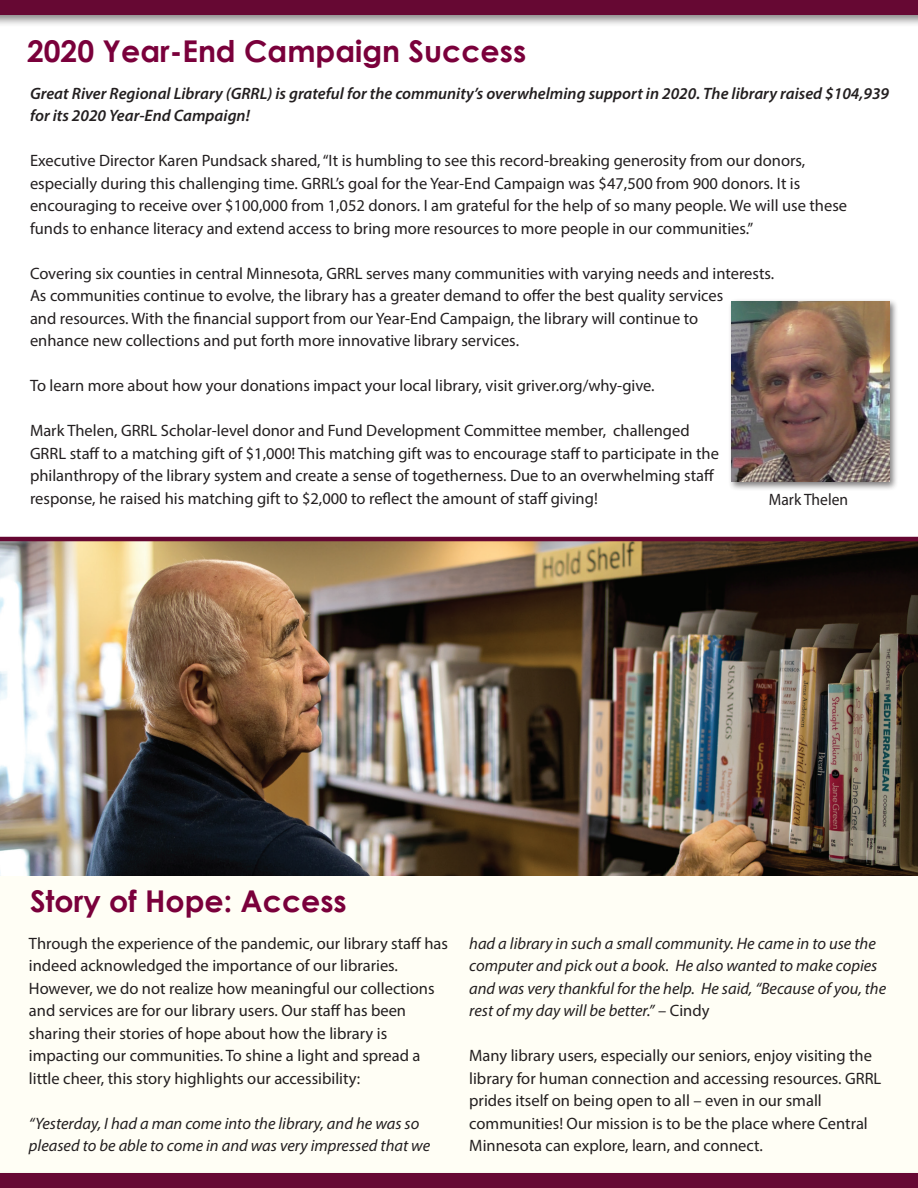
<style>
.page{position:relative;width:918px;height:1188px;background:#fff}
.page>*{position:absolute;margin:0;border:0;box-sizing:border-box;transform-origin:0 0}
.t1{font:700 30px "Century Gothic";color:#7a003b}
.t2{font:16.5px/22.5px "Myriad Pro";color:#231f20}
.t3{font:italic 16.5px/22.5px "Myriad Pro";color:#231f20}
.t4{font:italic 600 16.5px/22.5px "Myriad Pro";color:#231f20}
.t5{font:16.5px "Myriad Pro";color:#231f20;scale:.94 1}
.s1{font-style:normal}
</style>
<div class="page">
<div style="left:0;top:541px;width:918px;height:646px;background:#fffef5"></div>
<div style="left:0;top:0;width:918px;height:27px;background:#231f20;opacity:.55"></div>
<div style="left:0;top:0;width:918px;height:15px;background:#660833"></div>
<div style="left:0;top:1170px;width:918px;height:18px;background:#faf9f0"></div>
<div style="left:0;top:1173px;width:918px;height:15px;background:#660833"></div>
<img style="left:0;top:541px;width:918px;height:334px">
<div style="left:728px;top:298px;width:170px;height:194px;background:#231f20;opacity:.59"></div>
<img style="left:731px;top:301px;width:158px;height:181px">
<hr style="left:0;top:537px;width:918px;height:4px;background:#650732">
<h1 class="t1" style="left:27px;top:28px;width:501px">2020 Year-End Campaign Success</h1>
<p class="t4" style="left:30px;top:82px;width:861px">Great River Regional Library (GRRL) is grateful for the community’s overwhelming support in 2020. The library raised $104,939 for its 2020 Year-End Campaign!</p>
<p class="t2" style="left:30px;top:149px;width:819px">Executive Director Karen Pundsack shared, “It is humbling to see this record-breaking generosity from our donors, especially during this challenging time. GRRL’s goal for the Year-End Campaign was $47,500 from 900 donors. It is encouraging to receive over $100,000 from 1,052 donors. I am grateful for the help of so many people. We will use these funds to enhance literacy and extend access to bring more resources to more people in our communities.”</p>
<p class="t2" style="left:30px;top:262px;width:746px">Covering six counties in central Minnesota, GRRL serves many communities with varying needs and interests.<br>As communities continue to evolve, the library has a greater demand to offer the best quality services<br>and resources. With the financial support from our Year-End Campaign, the library will continue to<br>enhance new collections and put forth more innovative library services.</p>
<p class="t2" style="left:30px;top:374px;width:626px">To learn more about how your donations impact your local library, visit griver.org/why-give.</p>
<p class="t2" style="left:30px;top:419px;width:691px">Mark Thelen, GRRL Scholar-level donor and Fund Development Committee member, challenged GRRL staff to a matching gift of $1,000! This matching gift was to encourage staff to participate in the philanthropy of the library system and create a sense of togetherness. Due to an overwhelming staff response, he raised his matching gift to $2,000 to reflect the amount of staff giving!</p>
<p class="t5" style="left:769px;top:489px;width:86px">Mark Thelen</p>
<h1 class="t1" style="left:30px;top:879px;width:318px">Story of Hope: Access</h1>
<p class="t2" style="left:29px;top:932px;width:421px">Through the experience of the pandemic, our library staff has indeed acknowledged the importance of our libraries.<br>However, we do not realize how meaningful our collections and services are for our library users. Our staff has been sharing their stories of hope about how the library is impacting our communities. To shine a light and spread a little cheer, this story highlights our accessibility:</p>
<p class="t3" style="left:29px;top:1112px;width:403px">“Yesterday, I had a man come into the library, and he was so pleased to be able to come in and was very impressed that we</p>
<p class="t3" style="left:469px;top:932px;width:419px">had a library in such a small community. He came in to use the computer and pick out a book. He also wanted to make copies and was very thankful for the help. He said, “Because of you, the rest of my day will be better.” <span class="s1">– Cindy</span></p>
<p class="t2" style="left:469px;top:1044px;width:414px">Many library users, especially our seniors, enjoy visiting the library for human connection and accessing resources. GRRL prides itself on being open to all – even in our small communities! Our mission is to be the place where Central Minnesota can explore, learn, and connect.</p>
</div>
